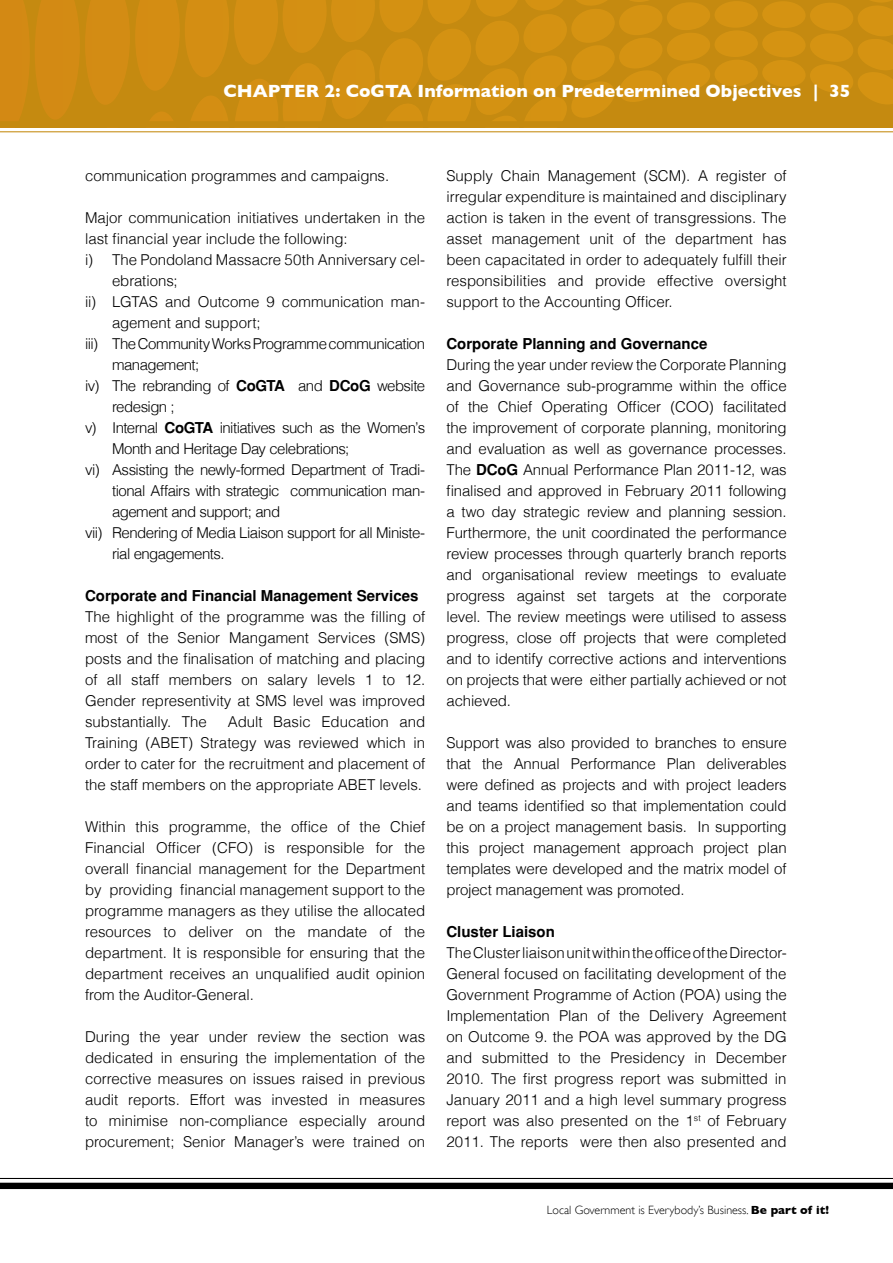
<style>
.page{position:relative;width:893px;height:1263px;background:#fff}
.page>*{position:absolute;margin:0;border:0;box-sizing:border-box;transform-origin:0 0}
.t1{font:700 18px "Gill Sans";color:#fff}
.t2{font:300 15px/21px "Helvetica";letter-spacing:-.01em;color:#000;text-align:justify}
.t3{font:300 15px "Helvetica";letter-spacing:-.035em;color:#000}
.t4{font:700 15px "Helvetica";color:#000}
.t5{font:300 12px "Gill Sans";color:#000}
.s1{font-weight:700}
</style>
<div class="page">
<div style="left:0;top:0;width:893px;height:128px;background:linear-gradient(to bottom,#d19011,#cb8d11)"></div>
<svg style="left:0;top:0;width:375px;height:121px"></svg>
<hr style="left:0;top:131px;width:893px;height:1px;background:#c58a10">
<div style="left:0;top:121px;width:893px;height:7px;background:#c58a10"></div>
<hr style="left:0;top:1178px;width:893px;height:1px;background:#000">
<div style="left:0;top:1183px;width:893px;height:6px;background:#000"></div>
<p class="t1" style="left:223px;top:81px;width:628px">CHAPTER 2: CoGTA Information on Predetermined Objectives | 35</p>
<p class="t2" style="left:85px;top:165px;width:306px">communication programmes and campaigns.</p>
<p class="t2" style="left:85px;top:207px;width:342px">Major communication initiatives undertaken in the</p>
<p class="t2" style="left:85px;top:228px;width:264px">last financial year include the following:</p>
<p class="t2" style="left:85px;top:249px;width:342px">i) The Pondoland Massacre 50th Anniversary cel-</p>
<p class="t2" style="left:112px;top:270px;width:67px">ebrations;</p>
<p class="t2" style="left:85px;top:291px;width:342px">ii) LGTAS and Outcome 9 communication man-</p>
<p class="t2" style="left:112px;top:312px;width:150px">agement and support;</p>
<p class="t3" style="left:85px;top:334px;width:342px">iii) The Community Works Programme communication</p>
<p class="t3" style="left:112px;top:355px;width:89px">management;</p>
<p class="t3" style="left:85px;top:376px;width:342px">iv) The rebranding of <span class="s1">CoGTA</span> and <span class="s1">DCoG</span> website</p>
<p class="t3" style="left:112px;top:397px;width:64px">redesign ;</p>
<p class="t3" style="left:85px;top:418px;width:342px">v) Internal <span class="s1">CoGTA</span> initiatives such as the Women’s</p>
<p class="t3" style="left:112px;top:439px;width:239px">Month and Heritage Day celebrations;</p>
<p class="t3" style="left:85px;top:460px;width:342px">vi) Assisting the newly-formed Department of Tradi-</p>
<p class="t3" style="left:112px;top:481px;width:315px">tional Affairs with strategic communication man-</p>
<p class="t3" style="left:112px;top:502px;width:170px">agement and support; and</p>
<p class="t3" style="left:85px;top:523px;width:342px">vii) Rendering of Media Liaison support for all Ministe-</p>
<p class="t3" style="left:112px;top:544px;width:114px">rial engagements.</p>
<p class="t4" style="left:85px;top:587px;width:335px">Corporate and Financial Management Services</p>
<p class="t2" style="left:85px;top:606px;width:342px">The highlight of the programme was the filling of most of the Senior Mangament Services (SMS) posts and the finalisation of matching and placing of all staff members on salary levels 1 to 12.<br>Gender representivity at SMS level was improved substantially. The</p>
<p class="t2" style="left:85px;top:711px;width:342px;text-indent:143px">Adult Basic Education and Training (ABET) Strategy was reviewed which in order to cater for the recruitment and placement of the staff members on the appropriate ABET levels.</p>
<p class="t2" style="left:85px;top:816px;width:342px">Within this programme, the office of the Chief Financial Officer (CFO) is responsible for the overall financial management for the Department by providing financial management support to the programme managers as they utilise the allocated resources to deliver on the mandate of the department. It is responsible for ensuring that the department receives an unqualified audit opinion from the Auditor-General.</p>
<p class="t2" style="left:85px;top:1026px;width:342px">During the year under review the section was dedicated in ensuring the implementation of the corrective measures on issues raised in previous audit reports. Effort was invested in measures to minimise non-compliance especially around procurement; Senior Manager’s were trained on</p>
<p class="t2" style="left:446px;top:165px;width:342px">Supply Chain Management (SCM). A register of irregular expenditure is maintained and disciplinary action is taken in the event of transgressions. The asset management unit of the department has been capacitated in order to adequately fulfill their responsibilities and provide effective oversight support to the Accounting Officer.</p>
<p class="t4" style="left:446px;top:335px;width:262px">Corporate Planning and Governance</p>
<p class="t2" style="left:446px;top:354px;width:342px">During the year under review the Corporate Planning and Governance sub-programme within the office of the Chief Operating Officer (COO) facilitated the improvement of corporate planning, monitoring and evaluation as well as governance processes.<br>The <span class="s1">DCoG</span> Annual Performance Plan 2011-12, was finalised and approved in February 2011 following a two day strategic review and planning session.<br>Furthermore, the unit coordinated the performance review processes through quarterly branch reports and organisational review meetings to evaluate progress against set targets at the corporate level. The review meetings were utilised to assess progress, close off projects that were completed and to identify corrective actions and interventions on projects that were either partially achieved or not achieved.</p>
<p class="t2" style="left:446px;top:732px;width:342px">Support was also provided to branches to ensure that the Annual Performance Plan deliverables were defined as projects and with project leaders and teams identified so that implementation could be on a project management basis. In supporting this project management approach project plan templates were developed and the matrix model of project management was promoted.</p>
<p class="t4" style="left:446px;top:923px;width:110px">Cluster Liaison</p>
<p class="t2" style="left:446px;top:942px;width:342px">The Cluster liaison unit within the office of the Director-General focused on facilitating development of the Government Programme of Action (POA) using the Implementation Plan of the Delivery Agreement on Outcome 9. the POA was approved by the DG and submitted to the Presidency in December 2010. The first progress report was submitted in January 2011 and a high level summary progress report was also presented on the 1<sup>st</sup> of February 2011. The reports were then also presented and</p>
<p class="t5" style="left:547px;top:1203px;width:284px">Local Government is Everybody’s Business. <span class="s1">Be part of it!</span></p>
</div>
